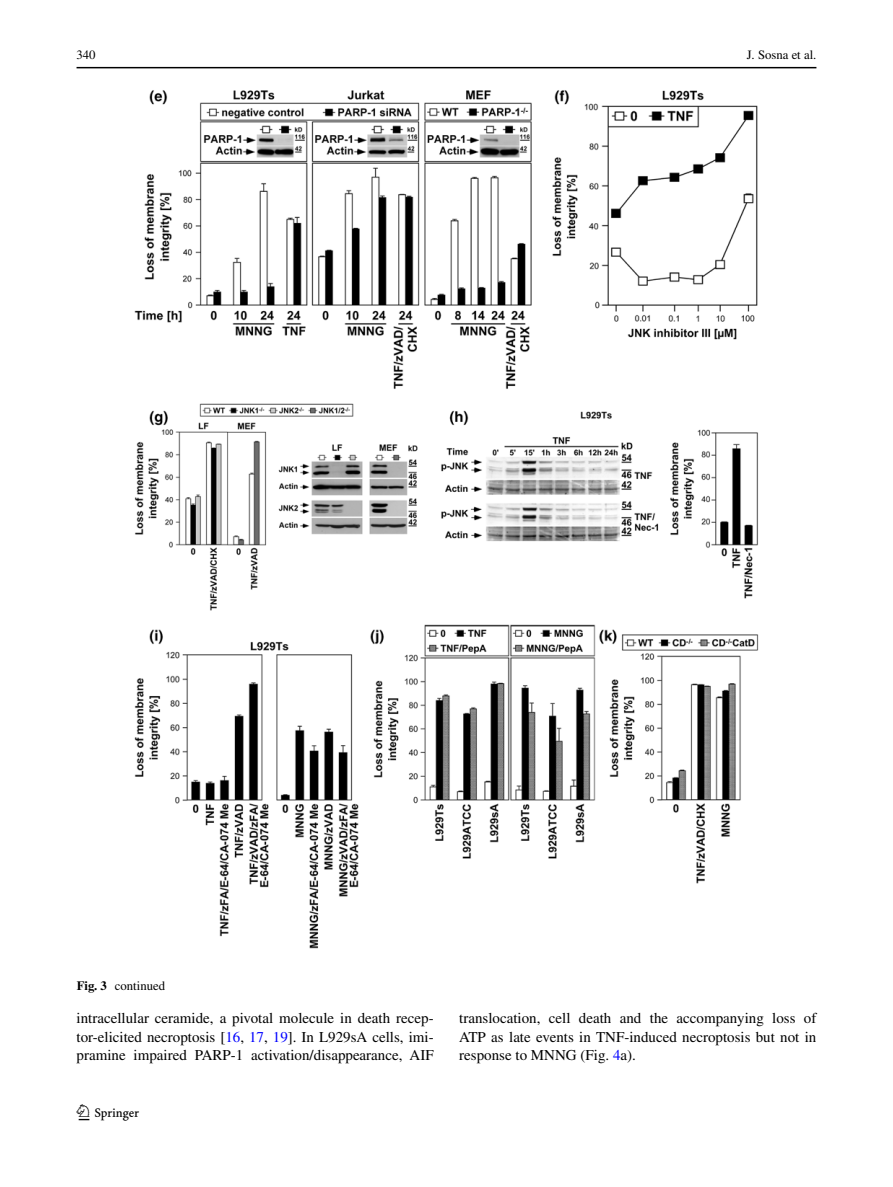
<style>
.page{position:relative;width:893px;height:1187px;background:#fff}
.page>*{position:absolute;margin:0;border:0;box-sizing:border-box;transform-origin:0 0}
.t1{font:22.5px "Springnew";color:#000}
.Para{font:15px/18.8px "Times";color:#000;text-align:justify}
.fig_p{font:12.75px "Times";color:#000}
.s1{font-weight:700}
.s2{color:#00f}
</style>
<div class="page">
<hr style="left:77px;top:67px;width:739px;height:1px;background:#000">
<img style="left:134px;top:90px;width:625px;height:859px">
<p class="fig_p" style="left:77px;top:48px;width:21px">340</p>
<p class="fig_p" style="left:747px;top:48px;width:71px">J. Sosna et al.</p>
<p class="fig_p" style="left:77px;top:978px;width:90px"><span class="s1">Fig. 3</span> continued</p>
<p class="Para" style="left:77px;top:1008px;width:359px">intracellular ceramide, a pivotal molecule in death recep&shy;tor-elicited necroptosis [<span class="s2">16</span>, <span class="s2">17</span>, <span class="s2">19</span>]. In L929sA cells, imi&shy;pramine impaired PARP-1 activation/disappearance, AIF</p>
<p class="Para" style="left:459px;top:1008px;width:359px">translocation, cell death and the accompanying loss of ATP as late events in TNF-induced necroptosis but not in response to MNNG (Fig. <span class="s2">4</span>a).</p>
<h1 class="t1" style="left:79px;top:1104px;width:62px">1 3</h1>
</div>
